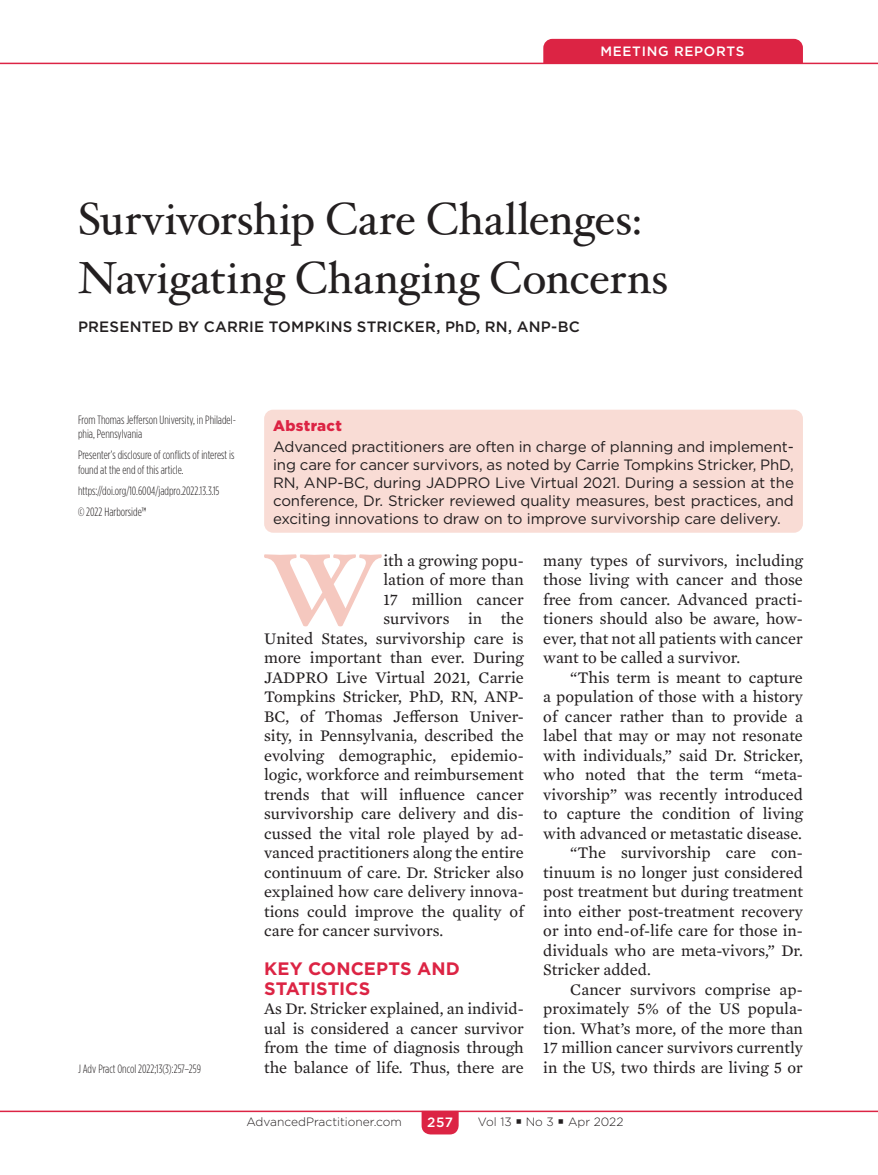
<style>
.page{position:relative;width:878px;height:1175px;background:#fff}
.page>*{position:absolute;margin:0;border:0;box-sizing:border-box;transform-origin:0 0}
.Body_txt___Drop_cap{font:700 101.25px "Hoefler Txt";color:#f5c8bf}
.t1{font:45px/58.5px "Hoefler Txt";color:#231f20}
.Subhead_1{font:700 18px/19.5px "Gotham";color:#dc2444}
.Body_txt{font:16.5px/19.5px "Mercury Text G2";color:#231f20;text-align:justify}
.Body_txt___Drop_cap-2{font:16.5px "Mercury Text G2";color:#231f20}
.Body_txt_no-indent{font:16.5px/19.5px "Mercury Text G2";color:#231f20;text-align:justify}
.Abstract{font:15px/18px "Gotham";letter-spacing:-.005em;color:#231f20;text-align:justify}
.Author{font:500 15px "Gotham";letter-spacing:.015em;color:#231f20}
.Abstract_Title{font:900 15px "Gotham";letter-spacing:.025em;color:#dc2444}
.t2{font:500 13.5px "Gotham";letter-spacing:.05em;color:#fff}
.Affiliation{font:300 12px/14.4px "Gotham Condensed";color:#231f20}
.t3{font:300 12px "Gotham";color:#231f20}
.Correspondence_to{font:300 12px "Gotham Condensed";color:#231f20}
</style>
<div class="page">
<hr style="left:0;top:1110px;width:878px;height:2px;background:#dc2444">
<svg style="left:421px;top:1110px;width:37px;height:24px"></svg>
<hr style="left:0;top:63px;width:878px;height:1px;background:#dc2444">
<div style="left:543px;top:39px;width:259px;height:24px;background:#dc2444"></div>
<div style="left:264px;top:410px;width:538px;height:122px;background:#f9dcd5;border-radius:9px"></div>
<p class="t2" style="left:600px;top:43px;width:145px">MEETING REPORTS</p>
<p class="t1" style="left:78px;top:189px;width:592px">Survivorship Care Challenges:<br>Navigating Changing Concerns</p>
<p class="Author" style="left:78px;top:316px;width:503px">PRESENTED BY CARRIE TOMPKINS STRICKER, PhD, RN, ANP-BC</p>
<p class="Affiliation" style="left:78px;top:412px;width:159px">From Thomas Jefferson University, in Philadel&shy;phia, Pennsylvania</p>
<p class="Affiliation" style="left:78px;top:448px;width:158px">Presenter’s disclosure of conflicts of interest is found at the end of this article.</p>
<p class="Affiliation" style="left:78px;top:483px;width:143px">https://doi.org/10.6004/jadpro.2022.13.3.15</p>
<p class="Affiliation" style="left:78px;top:504px;width:70px">© 2022 Harborside™</p>
<p class="Correspondence_to" style="left:78px;top:1062px;width:124px">J Adv Pract Oncol 2022;13(3):257–259</p>
<p class="Abstract_Title" style="left:273px;top:415px;width:70px">Abstract</p>
<p class="Abstract" style="left:273px;top:437px;width:522px">Advanced practitioners are often in charge of planning and implement&shy;ing care for cancer survivors, as noted by Carrie Tompkins Stricker, PhD, RN, ANP-BC, during JADPRO Live Virtual 2021. During a session at the conference, Dr. Stricker reviewed quality measures, best practices, and exciting innovations to draw on to improve survivorship care delivery.</p>
<p class="Body_txt___Drop_cap" style="left:264px;top:527px;width:118px">W</p>
<p class="Body_txt___Drop_cap-2" style="left:383px;top:548px;width:142px">ith a growing popu-</p>
<p class="Body_txt___Drop_cap-2" style="left:383px;top:568px;width:142px">lation of more than</p>
<p class="Body_txt___Drop_cap-2" style="left:383px;top:587px;width:142px">17 million cancer</p>
<p class="Body_txt___Drop_cap-2" style="left:383px;top:607px;width:142px">survivors in the</p>
<p class="Body_txt___Drop_cap-2" style="left:264px;top:626px;width:261px">United States, survivorship care is</p>
<p class="Body_txt___Drop_cap-2" style="left:264px;top:646px;width:261px">more important than ever. During</p>
<p class="Body_txt___Drop_cap-2" style="left:264px;top:665px;width:261px">JADPRO Live Virtual 2021, Carrie</p>
<p class="Body_txt___Drop_cap-2" style="left:264px;top:685px;width:261px">Tompkins Stricker, PhD, RN, ANP-</p>
<p class="Body_txt___Drop_cap-2" style="left:264px;top:704px;width:261px">BC, of Thomas Jefferson Univer-</p>
<p class="Body_txt___Drop_cap-2" style="left:264px;top:724px;width:261px">sity, in Pennsylvania, described the</p>
<p class="Body_txt___Drop_cap-2" style="left:264px;top:743px;width:261px">evolving demographic, epidemio-</p>
<p class="Body_txt___Drop_cap-2" style="left:264px;top:763px;width:261px">logic, workforce and reimbursement</p>
<p class="Body_txt___Drop_cap-2" style="left:264px;top:782px;width:261px">trends that will influence cancer</p>
<p class="Body_txt___Drop_cap-2" style="left:264px;top:802px;width:261px">survivorship care delivery and dis-</p>
<p class="Body_txt___Drop_cap-2" style="left:264px;top:821px;width:261px">cussed the vital role played by ad-</p>
<p class="Body_txt___Drop_cap-2" style="left:264px;top:841px;width:261px">vanced practitioners along the entire</p>
<p class="Body_txt___Drop_cap-2" style="left:264px;top:860px;width:261px">continuum of care. Dr. Stricker also</p>
<p class="Body_txt___Drop_cap-2" style="left:264px;top:880px;width:261px">explained how care delivery innova-</p>
<p class="Body_txt___Drop_cap-2" style="left:264px;top:899px;width:261px">tions could improve the quality of</p>
<p class="Body_txt___Drop_cap-2" style="left:264px;top:919px;width:180px">care for cancer survivors.</p>
<p class="Subhead_1" style="left:264px;top:959px;width:197px">KEY CONCEPTS AND<br>STATISTICS</p>
<p class="Body_txt_no-indent" style="left:264px;top:998px;width:261px">As Dr. Stricker explained, an individ&shy;ual is considered a cancer survivor from the time of diagnosis through the balance of life. Thus, there are</p>
<p class="Body_txt_no-indent" style="left:543px;top:549px;width:261px">many types of survivors, including those living with cancer and those free from cancer. Advanced practi&shy;tioners should also be aware, how&shy;ever, that not all patients with cancer want to be called a survivor.</p>
<p class="Body_txt" style="left:543px;top:666px;width:261px;text-indent:27px">“This term is meant to capture a population of those with a history of cancer rather than to provide a label that may or may not resonate with individuals,” said Dr. Stricker, who noted that the term “meta&shy;vivorship” was recently introduced to capture the condition of living with advanced or metastatic disease.</p>
<p class="Body_txt" style="left:543px;top:842px;width:261px;text-indent:27px">“The survivorship care con&shy;tinuum is no longer just considered post treatment but during treatment into either post-treatment recovery or into end-of-life care for those in&shy;dividuals who are meta-vivors,” Dr.<br>Stricker added.</p>
<p class="Body_txt" style="left:543px;top:978px;width:261px;text-indent:27px">Cancer survivors comprise ap&shy;proximately 5% of the US popula&shy;tion. What’s more, of the more than 17 million cancer survivors currently in the US, two thirds are living 5 or</p>
<p class="t3" style="left:246px;top:1114px;width:157px">AdvancedPractitioner.com</p>
<p class="t2" style="left:427px;top:1113px;width:27px">257</p>
<p class="t3" style="left:478px;top:1113px;width:147px">Vol 13 ▪ No 3 ▪ Apr 2022</p>
</div>
